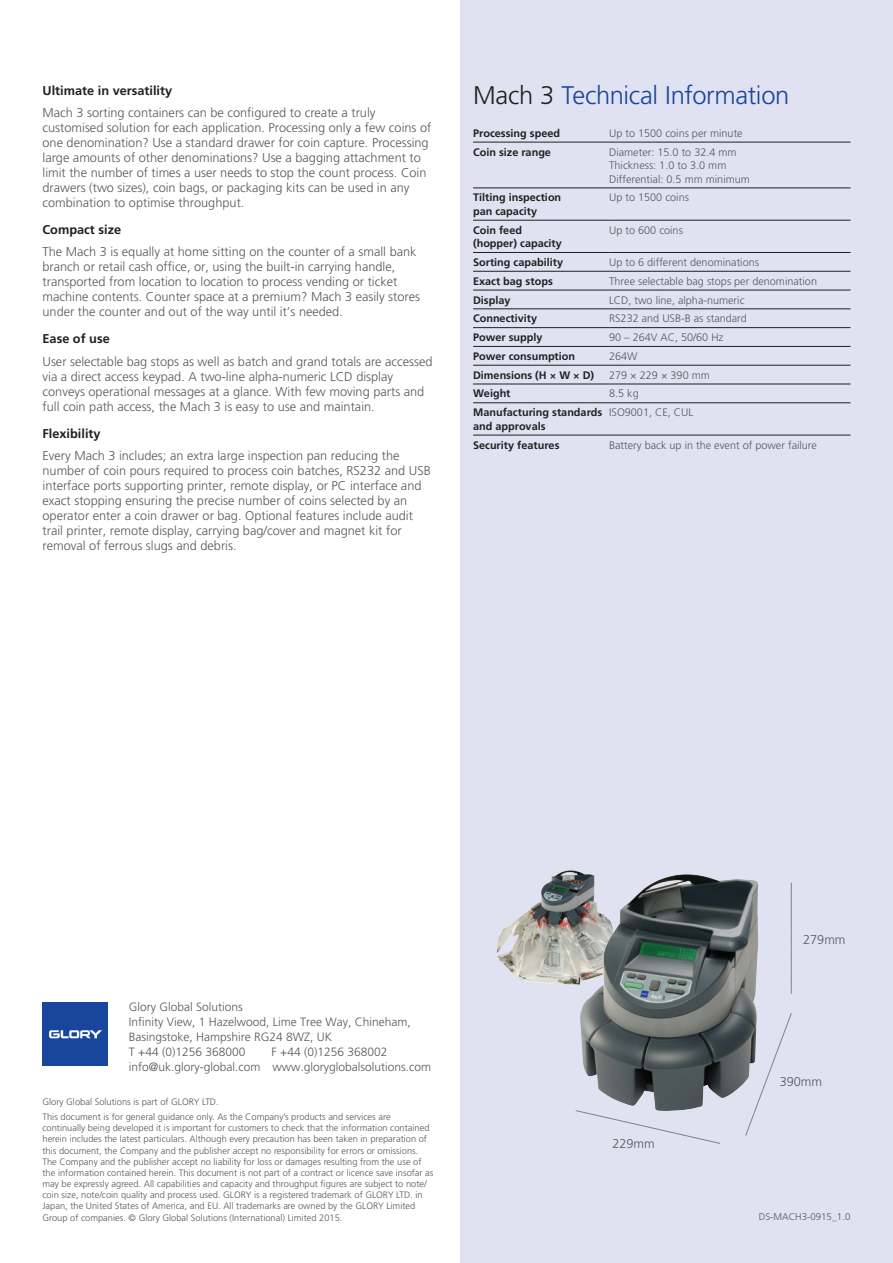
<style>
.page{position:relative;width:893px;height:1263px;background:#fff}
.page>*{position:absolute;margin:0;border:0;box-sizing:border-box;transform-origin:0 0}
.t1{font:300 25.5px "Frutiger LT Std";letter-spacing:-.01em;color:#18469d}
.t2{font:300 12.75px/15px "Frutiger LT Std";color:#57585a}
.t3{font:700 12.75px "Frutiger LT Std";color:#231f20}
.t4{font:300 12px/15px "Frutiger LT Std";color:#57585a}
.t5{font:300 10.8px/13.5px "Frutiger LT Std";color:#57585a}
.t6{font:700 10.8px/13.5px "Frutiger LT Std";color:#231f20}
.t7{font:300 9.75px "Frutiger LT Std";color:#57585a}
.t8{font:300 9.3px/11.1px "Frutiger LT Std";color:#57585a}
.s1{color:#231f20}
</style>
<div class="page">
<div style="left:460px;top:0;width:433px;height:1263px;background:#e0e2f1"></div>
<hr style="left:473px;top:142px;width:136px;height:1px;background:#231f20">
<hr style="left:609px;top:142px;width:241px;height:1px;background:#231f20">
<hr style="left:473px;top:187px;width:136px;height:1px;background:#231f20">
<hr style="left:609px;top:187px;width:241px;height:1px;background:#231f20">
<hr style="left:473px;top:290px;width:136px;height:1px;background:#231f20">
<hr style="left:609px;top:290px;width:241px;height:1px;background:#231f20">
<hr style="left:473px;top:220px;width:136px;height:1px;background:#231f20">
<hr style="left:473px;top:308px;width:136px;height:1px;background:#231f20">
<hr style="left:609px;top:220px;width:241px;height:1px;background:#231f20">
<hr style="left:609px;top:308px;width:241px;height:1px;background:#231f20">
<hr style="left:473px;top:252px;width:136px;height:1px;background:#231f20">
<hr style="left:609px;top:252px;width:241px;height:1px;background:#231f20">
<hr style="left:473px;top:271px;width:136px;height:1px;background:#231f20">
<hr style="left:609px;top:271px;width:241px;height:1px;background:#231f20">
<hr style="left:473px;top:327px;width:136px;height:1px;background:#231f20">
<hr style="left:609px;top:327px;width:241px;height:1px;background:#231f20">
<hr style="left:473px;top:346px;width:136px;height:1px;background:#231f20">
<hr style="left:609px;top:346px;width:241px;height:1px;background:#231f20">
<hr style="left:473px;top:365px;width:136px;height:1px;background:#231f20">
<hr style="left:609px;top:365px;width:241px;height:1px;background:#231f20">
<hr style="left:473px;top:384px;width:136px;height:1px;background:#231f20">
<hr style="left:609px;top:384px;width:241px;height:1px;background:#231f20">
<hr style="left:473px;top:402px;width:136px;height:1px;background:#231f20">
<hr style="left:609px;top:402px;width:241px;height:1px;background:#231f20">
<hr style="left:473px;top:435px;width:136px;height:1px;background:#231f20">
<hr style="left:609px;top:435px;width:241px;height:1px;background:#231f20">
<hr style="left:791px;top:883px;width:1px;height:111px;background:#808285">
<svg style="left:575px;top:1110px;width:146px;height:34px"></svg>
<svg style="left:745px;top:1013px;width:47px;height:123px"></svg>
<div style="left:43px;top:1002px;width:65px;height:64px;background:#18469d"></div>
<svg style="left:49px;top:1030px;width:53px;height:8px"></svg>
<img style="left:496px;top:870px;width:88px;height:116px">
<img style="left:580px;top:874px;width:178px;height:237px">
<p class="t3" style="left:43px;top:83px;width:131px">Ultimate in versatility</p>
<p class="t2" style="left:43px;top:105px;width:390px">Mach 3 sorting containers can be configured to create a truly customised solution for each application. Processing only a few coins of one denomination? Use a standard drawer for coin capture. Processing large amounts of other denominations? Use a bagging attachment to limit the number of times a user needs to stop the count process. Coin drawers (two sizes), coin bags, or packaging kits can be used in any combination to optimise throughput.</p>
<p class="t3" style="left:43px;top:222px;width:80px">Compact size</p>
<p class="t2" style="left:43px;top:245px;width:379px">The Mach 3 is equally at home sitting on the counter of a small bank branch or retail cash office, or, using the built-in carrying handle, transported from location to location to process vending or ticket machine contents. Counter space at a premium? Mach 3 easily stores under the counter and out of the way until it’s needed.</p>
<p class="t3" style="left:43px;top:331px;width:69px">Ease of use</p>
<p class="t2" style="left:43px;top:354px;width:392px">User selectable bag stops as well as batch and grand totals are accessed via a direct access keypad. A two-line alpha-numeric LCD display conveys operational messages at a glance. With few moving parts and full coin path access, the Mach 3 is easy to use and maintain.</p>
<p class="t3" style="left:43px;top:426px;width:60px">Flexibility</p>
<p class="t2" style="left:43px;top:449px;width:390px">Every Mach 3 includes; an extra large inspection pan reducing the number of coin pours required to process coin batches, RS232 and USB interface ports supporting printer, remote display, or PC interface and exact stopping ensuring the precise number of coins selected by an operator enter a coin drawer or bag. Optional features include audit trail printer, remote display, carrying bag/cover and magnet kit for removal of ferrous slugs and debris.</p>
<h1 class="t1" style="left:473px;top:81px;width:318px"><span class="s1">Mach 3</span> Technical Information</h1>
<p class="t6" style="left:473px;top:126px;width:88px">Processing speed</p>
<p class="t5" style="left:609px;top:126px;width:135px">Up to 1500 coins per minute</p>
<p class="t6" style="left:473px;top:145px;width:79px">Coin size range</p>
<p class="t5" style="left:609px;top:145px;width:142px">Diameter: 15.0 to 32.4 mm<br>Thickness: 1.0 to 3.0 mm<br>Differential: 0.5 mm minimum</p>
<p class="t6" style="left:473px;top:191px;width:90px">Tilting inspection pan capacity</p>
<p class="t5" style="left:609px;top:191px;width:81px">Up to 1500 coins</p>
<p class="t6" style="left:473px;top:223px;width:90px">Coin feed (hopper) capacity</p>
<p class="t5" style="left:609px;top:223px;width:75px">Up to 600 coins</p>
<p class="t6" style="left:473px;top:255px;width:92px">Sorting capability</p>
<p class="t5" style="left:609px;top:256px;width:151px">Up to 6 different denominations</p>
<p class="t6" style="left:473px;top:274px;width:81px">Exact bag stops</p>
<p class="t5" style="left:609px;top:274px;width:209px">Three selectable bag stops per denomination</p>
<p class="t6" style="left:473px;top:293px;width:39px">Display</p>
<p class="t5" style="left:609px;top:293px;width:137px">LCD, two line, alpha-numeric</p>
<p class="t6" style="left:473px;top:312px;width:66px">Connectivity</p>
<p class="t5" style="left:609px;top:312px;width:139px">RS232 and USB-B as standard</p>
<p class="t6" style="left:473px;top:331px;width:71px">Power supply</p>
<p class="t5" style="left:609px;top:331px;width:116px">90 – 264V AC, 50/60 Hz</p>
<p class="t6" style="left:473px;top:349px;width:104px">Power consumption</p>
<p class="t5" style="left:609px;top:349px;width:30px">264W</p>
<p class="t6" style="left:473px;top:368px;width:123px">Dimensions (H × W × D)</p>
<p class="t5" style="left:609px;top:368px;width:102px">279 × 229 × 390 mm</p>
<p class="t6" style="left:473px;top:387px;width:39px">Weight</p>
<p class="t5" style="left:609px;top:387px;width:31px">8.5 kg</p>
<p class="t6" style="left:473px;top:406px;width:131px">Manufacturing standards and approvals</p>
<p class="t5" style="left:609px;top:406px;width:86px">ISO9001, CE, CUL</p>
<p class="t6" style="left:473px;top:438px;width:88px">Security features</p>
<p class="t5" style="left:609px;top:438px;width:209px">Battery back up in the event of power failure</p>
<p class="t4" style="left:129px;top:999px;width:284px">Glory Global Solutions<br>Infinity View, 1 Hazelwood, Lime Tree Way, Chineham, Basingstoke, Hampshire RG24 8WZ, UK<br>T +44 (0)1256 368000</p>
<p class="t4" style="left:129px;top:1044px;width:304px;text-indent:143px">F +44 (0)1256 368002 info@uk.glory-global.com www.gloryglobalsolutions.com</p>
<p class="t8" style="left:43px;top:1094px;width:350px;line-height:15.5px">Glory Global Solutions is part of GLORY LTD.<br>This document is for general guidance only. As the Company’s products and services are</p>
<p class="t8" style="left:43px;top:1122px;width:392px">continually being developed it is important for customers to check that the information contained herein includes the latest particulars. Although every precaution has been taken in preparation of this document, the Company and the publisher accept no responsibility for errors or omissions.<br>The Company and the publisher accept no liability for loss or damages resulting from the use of the information contained herein. This document is not part of a contract or licence save insofar as may be expressly agreed. All capabilities and capacity and throughput figures are subject to note/ coin size, note/coin quality and process used. GLORY is a registered trademark of GLORY LTD. in Japan, the United States of America, and EU. All trademarks are owned by the GLORY Limited Group of companies. © Glory Global Solutions (International) Limited 2015.</p>
<p class="t2" style="left:612px;top:1136px;width:44px">229mm</p>
<p class="t2" style="left:803px;top:932px;width:44px">279mm</p>
<p class="t2" style="left:780px;top:1075px;width:44px">390mm</p>
<p class="t7" style="left:759px;top:1211px;width:93px">DS-MACH3-0915_1.0</p>
</div>
